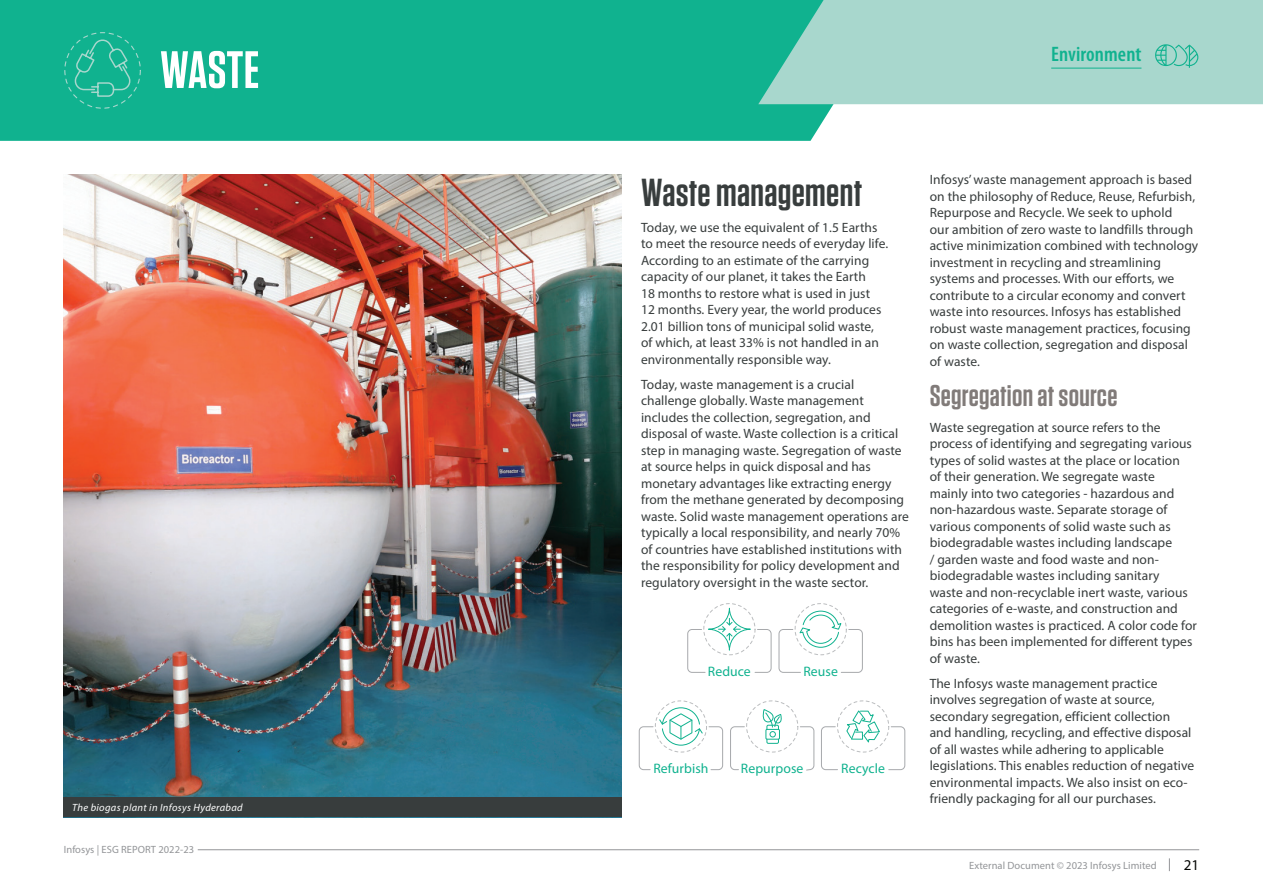
<style>
.page{position:relative;width:1263px;height:893px;background:#fff}
.page>*{position:absolute;margin:0;border:0;box-sizing:border-box;transform-origin:0 0}
.t1{font:600 52.5px "Tungsten";letter-spacing:.005em;color:#fff}
.t2{font:600 39px "Tungsten";letter-spacing:.01em;color:#383d3d}
.t3{font:600 30px "Tungsten";letter-spacing:.01em;color:#817b79}
.t4{font:600 condensed 21px "Myriad Pro";letter-spacing:.005em;color:#10b28f}
.t5{font:15px "Myriad Pro";color:#040503}
.t6{font:13.8px "Myriad Pro";letter-spacing:.005em;color:#10b28f}
.t7{font:13.5px/16.5px "Myriad Pro";letter-spacing:.005em;color:#383d3d}
.t8{font:10.5px "Myriad Pro";letter-spacing:.005em;color:#939598}
.t9{font:italic 10.5px "Myriad Pro";letter-spacing:.03em;color:#fff}
</style>
<div class="page">
<svg style="left:1169px;top:858px;width:1px;height:13px"></svg>
<hr style="left:198px;top:849px;width:1001px;height:1px;background:#939598">
<div style="left:0;top:0;width:899px;height:141px;background:#10b28f"></div>
<img style="left:64px;top:174px;width:558px;height:624px">
<div style="left:758px;top:0;width:505px;height:104px;background:#a8d7cd"></div>
<div style="left:64px;top:798px;width:558px;height:19px;background:#383d3d"></div>
<div style="left:64px;top:32px;width:77px;height:77px;border:1px dashed #a8d7cd;border-radius:50%"></div>
<svg style="left:71px;top:37px;width:61px;height:61px;background:#23b696"></svg>
<svg style="left:1155px;top:44px;width:43px;height:24px"></svg>
<hr style="left:1051px;top:68px;width:90px;height:1px;background:#10b28f">
<div style="left:837px;top:700px;width:52px;height:52px;border:1px dashed #bbbdbf;border-radius:50%"></div>
<svg style="left:845px;top:710px;width:35px;height:34px"></svg>
<svg style="left:730px;top:726px;width:15px;height:44px"></svg>
<svg style="left:800px;top:726px;width:15px;height:45px"></svg>
<svg style="left:821px;top:726px;width:17px;height:44px"></svg>
<svg style="left:888px;top:726px;width:17px;height:44px"></svg>
<div style="left:746px;top:700px;width:52px;height:52px;border:1px dashed #bbbdbf;border-radius:50%"></div>
<svg style="left:762px;top:709px;width:20px;height:35px"></svg>
<svg style="left:638px;top:707px;width:85px;height:63px"></svg>
<svg style="left:778px;top:610px;width:85px;height:63px"></svg>
<svg style="left:687px;top:607px;width:85px;height:66px"></svg>
<h1 class="t1" style="left:160px;top:42px;width:101px">WASTE</h1>
<p class="t9" style="left:72px;top:801px;width:172px">The biogas plant in Infosys Hyderabad</p>
<p class="t8" style="left:64px;top:843px;width:132px">Infosys | ESG REPORT 2022-23</p>
<h3 class="t4" style="left:1051px;top:41px;width:92px">Environment</h3>
<h2 class="t2" style="left:641px;top:171px;width:222px">Waste management</h2>
<p class="t7" style="left:641px;top:219px;width:249px">Today, we use the equivalent of 1.5 Earths to meet the resource needs of everyday life.<br>According to an estimate of the carrying capacity of our planet, it takes the Earth<br>18 months to restore what is used in just<br>12 months. Every year, the world produces 2.01 billion tons of municipal solid waste, of which, at least 33% is not handled in an environmentally responsible way.</p>
<p class="t7" style="left:641px;top:376px;width:269px">Today, waste management is a crucial challenge globally. Waste management includes the collection, segregation, and disposal of waste. Waste collection is a critical step in managing waste. Segregation of waste at source helps in quick disposal and has monetary advantages like extracting energy from the methane generated by decomposing waste. Solid waste management operations are typically a local responsibility, and nearly 70% of countries have established institutions with the responsibility for policy development and regulatory oversight in the waste sector.</p>
<p class="t6" style="left:708px;top:663px;width:44px">Reduce</p>
<p class="t6" style="left:803px;top:663px;width:36px">Reuse</p>
<p class="t6" style="left:653px;top:760px;width:57px">Refurbish</p>
<p class="t6" style="left:741px;top:760px;width:64px">Repurpose</p>
<p class="t6" style="left:841px;top:760px;width:45px">Recycle</p>
<p class="t7" style="left:930px;top:171px;width:270px">Infosys’ waste management approach is based on the philosophy of Reduce, Reuse, Refurbish, Repurpose and Recycle. We seek to uphold<br>our ambition of zero waste to landfills through active minimization combined with technology investment in recycling and streamlining systems and processes. With our efforts, we contribute to a circular economy and convert waste into resources. Infosys has established robust waste management practices, focusing on waste collection, segregation and disposal of waste.</p>
<h3 class="t3" style="left:930px;top:379px;width:189px">Segregation at source</h3>
<p class="t7" style="left:930px;top:419px;width:269px">Waste segregation at source refers to the process of identifying and segregating various types of solid wastes at the place or location<br>of their generation. We segregate waste<br>mainly into two categories - hazardous and non-hazardous waste. Separate storage of various components of solid waste such as biodegradable wastes including landscape<br>/ garden waste and food waste and non&shy;biodegradable wastes including sanitary<br>waste and non-recyclable inert waste, various categories of e-waste, and construction and demolition wastes is practiced. A color code for bins has been implemented for different types of waste.</p>
<p class="t7" style="left:930px;top:675px;width:266px">The Infosys waste management practice involves segregation of waste at source, secondary segregation, efficient collection and handling, recycling, and effective disposal of all wastes while adhering to applicable legislations. This enables reduction of negative environmental impacts. We also insist on eco&shy;friendly packaging for all our purchases.</p>
<p class="t8" style="left:969px;top:859px;width:189px">External Document © 2023 Infosys Limited</p>
<p class="t5" style="left:1184px;top:855px;width:17px">21</p>
</div>
